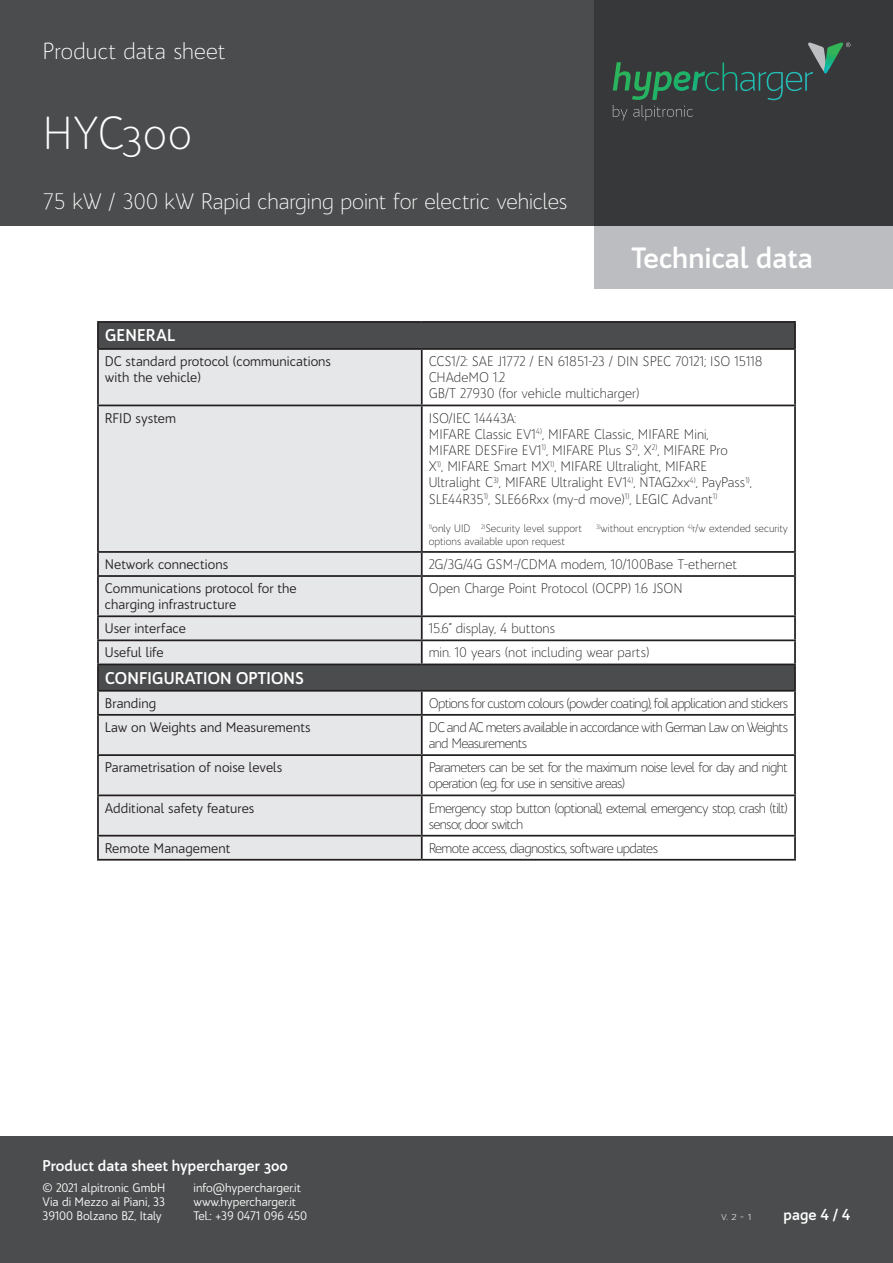
<style>
.page{position:relative;width:893px;height:1263px;background:#fff}
.page>*{position:absolute;margin:0;border:0;box-sizing:border-box;transform-origin:0 0}
.Frutiger_9pt_Lauftex{font:300 45px "Bw Quinta Pro";color:#fff}
.t1{font:700 28.5px "Bw Quinta Pro";color:#fff}
.Frutiger_9pt_Lauftex-2{font:300 22.5px "Bw Quinta Pro";color:#fff}
.Frutiger_9pt_Lauftex-3{font:300 21.75px "Bw Quinta Pro";letter-spacing:-.005em;color:#fff}
.No_Spacing{font:700 16.5px "Bw Quinta Pro";letter-spacing:.01em;color:#fff}
.t2{font:700 15px "Bw Quinta Pro";color:#fff}
.table_text{font:300 13.5px/16.2px "Bw Quinta Pro";color:#231f20}
.table_text-2{font:300 13.5px/16.2px "Bw Quinta Pro";letter-spacing:-.05em;color:#231f20}
.table_text-3{font:13.5px/16.2px "Bw Quinta Pro";color:#231f20}
.t3{font:12px "Bw Quinta Pro";color:#fff}
.t4{font:300 12px "Bw Quinta Pro";color:#fff}
.table_text-4{font:300 10.5px "Bw Quinta Pro";color:#231f20}
</style>
<div class="page">
<div style="left:0;top:0;width:893px;height:225px;background:#4b4c4d"></div>
<svg style="left:594px;top:0;width:299px;height:289px;background:#57585a"></svg>
<div style="left:0;top:1136px;width:893px;height:127px;background:#4b4c4d"></div>
<svg style="left:613px;top:105px;width:14px;height:16px"></svg>
<svg style="left:633px;top:105px;width:60px;height:16px"></svg>
<img style="left:613px;top:62px;width:189px;height:38px">
<img style="left:827px;top:43px;width:16px;height:30px">
<svg style="left:808px;top:43px;width:19px;height:30px"></svg>
<svg style="left:846px;top:43px;width:4px;height:4px"></svg>
<svg style="left:99px;top:323px;width:695px;height:367px"></svg>
<svg style="left:99px;top:350px;width:323px;height:509px;background:#dddddf"></svg>
<hr style="left:97px;top:321px;width:325px;height:2px;background:#231f20">
<hr style="left:97px;top:323px;width:2px;height:25px;background:#231f20">
<hr style="left:422px;top:321px;width:374px;height:2px;background:#231f20">
<hr style="left:794px;top:323px;width:2px;height:25px;background:#231f20">
<hr style="left:97px;top:348px;width:325px;height:2px;background:#231f20">
<hr style="left:97px;top:350px;width:2px;height:55px;background:#231f20">
<hr style="left:422px;top:348px;width:374px;height:2px;background:#231f20">
<hr style="left:421px;top:350px;width:2px;height:55px;background:#231f20">
<hr style="left:794px;top:350px;width:2px;height:55px;background:#231f20">
<hr style="left:97px;top:405px;width:325px;height:1px;background:#231f20">
<hr style="left:97px;top:406px;width:2px;height:145px;background:#231f20">
<hr style="left:422px;top:405px;width:374px;height:1px;background:#231f20">
<hr style="left:421px;top:406px;width:2px;height:145px;background:#231f20">
<hr style="left:794px;top:406px;width:2px;height:145px;background:#231f20">
<hr style="left:97px;top:551px;width:325px;height:2px;background:#231f20">
<hr style="left:97px;top:553px;width:2px;height:22px;background:#231f20">
<hr style="left:422px;top:551px;width:374px;height:2px;background:#231f20">
<hr style="left:421px;top:553px;width:2px;height:22px;background:#231f20">
<hr style="left:794px;top:553px;width:2px;height:22px;background:#231f20">
<hr style="left:97px;top:575px;width:325px;height:2px;background:#231f20">
<hr style="left:97px;top:577px;width:2px;height:38px;background:#231f20">
<hr style="left:422px;top:575px;width:374px;height:2px;background:#231f20">
<hr style="left:421px;top:577px;width:2px;height:38px;background:#231f20">
<hr style="left:794px;top:577px;width:2px;height:38px;background:#231f20">
<hr style="left:97px;top:615px;width:325px;height:2px;background:#231f20">
<hr style="left:97px;top:617px;width:2px;height:22px;background:#231f20">
<hr style="left:422px;top:615px;width:374px;height:2px;background:#231f20">
<hr style="left:421px;top:617px;width:2px;height:22px;background:#231f20">
<hr style="left:794px;top:617px;width:2px;height:22px;background:#231f20">
<hr style="left:97px;top:639px;width:325px;height:2px;background:#231f20">
<hr style="left:97px;top:641px;width:2px;height:22px;background:#231f20">
<hr style="left:422px;top:639px;width:374px;height:2px;background:#231f20">
<hr style="left:421px;top:641px;width:2px;height:22px;background:#231f20">
<hr style="left:794px;top:641px;width:2px;height:22px;background:#231f20">
<hr style="left:97px;top:663px;width:325px;height:2px;background:#231f20">
<hr style="left:97px;top:665px;width:2px;height:25px;background:#231f20">
<hr style="left:422px;top:663px;width:374px;height:2px;background:#231f20">
<hr style="left:794px;top:665px;width:2px;height:25px;background:#231f20">
<hr style="left:97px;top:690px;width:325px;height:2px;background:#231f20">
<hr style="left:97px;top:692px;width:2px;height:22px;background:#231f20">
<hr style="left:422px;top:690px;width:374px;height:2px;background:#231f20">
<hr style="left:421px;top:692px;width:2px;height:22px;background:#231f20">
<hr style="left:794px;top:692px;width:2px;height:22px;background:#231f20">
<hr style="left:97px;top:714px;width:325px;height:2px;background:#231f20">
<hr style="left:97px;top:716px;width:2px;height:38px;background:#231f20">
<hr style="left:422px;top:714px;width:374px;height:2px;background:#231f20">
<hr style="left:421px;top:716px;width:2px;height:38px;background:#231f20">
<hr style="left:794px;top:716px;width:2px;height:38px;background:#231f20">
<hr style="left:97px;top:754px;width:325px;height:2px;background:#231f20">
<hr style="left:97px;top:756px;width:2px;height:38px;background:#231f20">
<hr style="left:422px;top:754px;width:374px;height:2px;background:#231f20">
<hr style="left:421px;top:756px;width:2px;height:38px;background:#231f20">
<hr style="left:794px;top:756px;width:2px;height:38px;background:#231f20">
<hr style="left:97px;top:794px;width:325px;height:2px;background:#231f20">
<hr style="left:97px;top:796px;width:2px;height:39px;background:#231f20">
<hr style="left:422px;top:794px;width:374px;height:2px;background:#231f20">
<hr style="left:421px;top:796px;width:2px;height:39px;background:#231f20">
<hr style="left:794px;top:796px;width:2px;height:39px;background:#231f20">
<hr style="left:97px;top:835px;width:325px;height:1px;background:#231f20">
<hr style="left:97px;top:836px;width:2px;height:23px;background:#231f20">
<hr style="left:422px;top:835px;width:374px;height:1px;background:#231f20">
<hr style="left:421px;top:836px;width:2px;height:23px;background:#231f20">
<hr style="left:794px;top:836px;width:2px;height:23px;background:#231f20">
<hr style="left:97px;top:859px;width:325px;height:2px;background:#231f20">
<hr style="left:422px;top:859px;width:374px;height:2px;background:#231f20">
<p class="Frutiger_9pt_Lauftex-2" style="left:43px;top:38px;width:185px">Product data sheet</p>
<p class="Frutiger_9pt_Lauftex" style="left:43px;top:106px;width:151px">HYC300</p>
<p class="Frutiger_9pt_Lauftex-3" style="left:43px;top:188px;width:526px">75 kW / 300 kW Rapid charging point for electric vehicles</p>
<p class="t1" style="left:632px;top:240px;width:183px">Technical data</p>
<p class="No_Spacing" style="left:105px;top:325px;width:72px">GENERAL</p>
<p class="table_text-3" style="left:105px;top:353px;width:228px">DC standard protocol (communications with the vehicle)</p>
<p class="table_text" style="left:429px;top:353px;width:335px">CCS1/2: SAE J1772 / EN 61851-23 / DIN SPEC 70121; ISO 15118</p>
<p class="table_text" style="left:429px;top:369px;width:78px">CHAdeMO 1.2</p>
<p class="table_text" style="left:429px;top:385px;width:212px">GB/T 27930 (for vehicle multicharger)</p>
<p class="table_text-3" style="left:105px;top:410px;width:73px">RFID system</p>
<p class="table_text" style="left:429px;top:410px;width:89px">ISO/IEC 14443A:</p>
<p class="table_text" style="left:429px;top:426px;width:325px">MIFARE Classic EV1<sup>4)</sup>, MIFARE Classic, MIFARE Mini, MIFARE DESFire EV1<sup>1)</sup>, MIFARE Plus S<sup>2)</sup>, X<sup>2)</sup>, MIFARE Pro<br>X<sup>1)</sup>, MIFARE Smart MX<sup>1)</sup>, MIFARE Ultralight, MIFARE Ultralight C<sup>3)</sup>, MIFARE Ultralight EV1<sup>4)</sup>, NTAG2xx<sup>4)</sup>, PayPass<sup>1)</sup>, SLE44R35<sup>1)</sup>, SLE66Rxx (my-d move)<sup>1)</sup>, LEGIC Advant<sup>1)</sup></p>
<p class="table_text-4" style="left:429px;top:522px;width:155px"><sup>1)</sup>only UID <sup>2)</sup>Security level support</p>
<p class="table_text-4" style="left:596px;top:522px;width:194px"><sup>3)</sup>without encryption <sup>4)</sup>r/w extended security</p>
<p class="table_text-4" style="left:429px;top:535px;width:138px">options available upon request</p>
<p class="table_text-3" style="left:105px;top:556px;width:125px">Network connections</p>
<p class="table_text" style="left:429px;top:556px;width:310px">2G/3G/4G GSM-/CDMA modem, 10/100Base T-ethernet</p>
<p class="table_text-3" style="left:105px;top:580px;width:193px">Communications protocol for the charging infrastructure</p>
<p class="table_text" style="left:429px;top:580px;width:256px">Open Charge Point Protocol (OCPP) 1.6 JSON</p>
<p class="table_text-3" style="left:105px;top:620px;width:83px">User interface</p>
<p class="table_text" style="left:429px;top:620px;width:128px">15.6” display, 4 buttons</p>
<p class="table_text-3" style="left:105px;top:644px;width:60px">Useful life</p>
<p class="table_text" style="left:429px;top:644px;width:222px">min. 10 years (not including wear parts)</p>
<p class="No_Spacing" style="left:105px;top:667px;width:200px">CONFIGURATION OPTIONS</p>
<p class="table_text-3" style="left:105px;top:695px;width:53px">Branding</p>
<p class="table_text-2" style="left:429px;top:695px;width:361px">Options for custom colours (powder coating), foil application and stickers</p>
<p class="table_text-3" style="left:105px;top:719px;width:207px">Law on Weights and Measurements</p>
<p class="table_text-2" style="left:429px;top:719px;width:361px">DC and AC meters available in accordance with German Law on Weights and Measurements</p>
<p class="table_text-3" style="left:105px;top:759px;width:179px">Parametrisation of noise levels</p>
<p class="table_text-2" style="left:429px;top:759px;width:361px">Parameters can be set for the maximum noise level for day and night operation (e.g. for use in sensitive areas)</p>
<p class="table_text-3" style="left:105px;top:799px;width:151px">Additional safety features</p>
<p class="table_text-2" style="left:429px;top:799px;width:361px">Emergency stop button (optional), external emergency stop, crash (tilt) sensor, door switch</p>
<p class="table_text-3" style="left:105px;top:840px;width:127px">Remote Management</p>
<p class="table_text-2" style="left:429px;top:840px;width:231px">Remote access, diagnostics, software updates</p>
<p class="t2" style="left:43px;top:1156px;width:247px">Product data sheet hypercharger 300</p>
<p class="t3" style="left:43px;top:1180px;width:124px">© 2021 alpitronic GmbH</p>
<p class="t3" style="left:43px;top:1194px;width:124px">Via di Mezzo ai Piani, 33</p>
<p class="t3" style="left:43px;top:1209px;width:121px">39100 Bolzano BZ, Italy</p>
<p class="t4" style="left:721px;top:1209px;width:32px">v. 2 - 1</p>
<p class="t2" style="left:784px;top:1205px;width:68px">page 4 / 4</p>
<p class="t3" style="left:193px;top:1180px;width:109px">info@hypercharger.it</p>
<p class="t3" style="left:193px;top:1194px;width:104px">www.hypercharger.it</p>
<p class="t3" style="left:193px;top:1209px;width:115px">Tel.: +39 0471 096 450</p>
</div>
